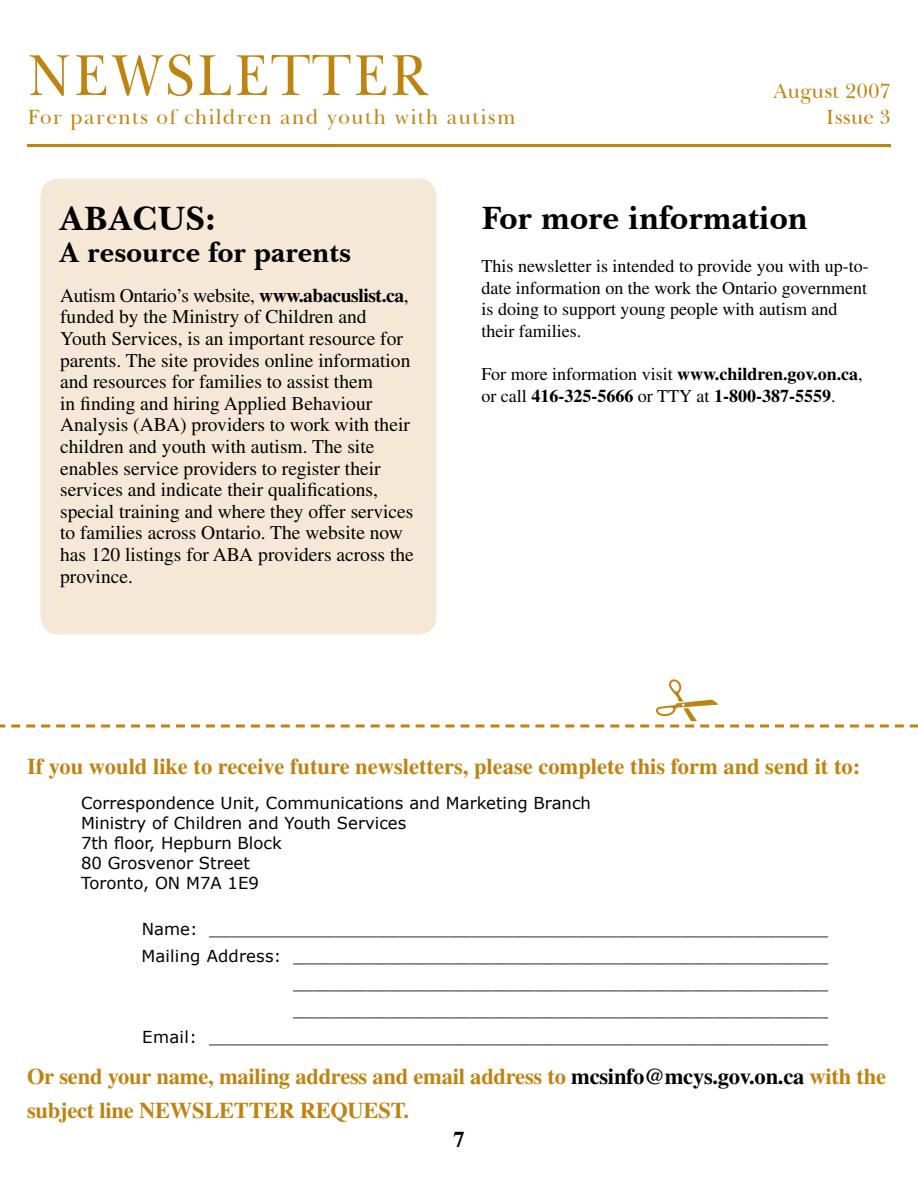
<style>
.page{position:relative;width:918px;height:1188px;background:#fff}
.page>*{position:absolute;margin:0;border:0;box-sizing:border-box;transform-origin:0 0}
.t1{font:59.4px "Baskerville BT";letter-spacing:.03em;color:#bf8310;scale:.91 1}
.t2{font:700 34.5px "Baskerville BT";color:#000}
.t3{font:700 33px "Baskerville BT";color:#000}
.t4{font:700 28.5px "Baskerville BT";color:#000}
.t5{font:700 22.5px/34.5px "Times";letter-spacing:-.01em;color:#bf8310}
.t6{font:700 22.5px "Times";color:#000}
.t7{font:21px "Baskerville BT";letter-spacing:.06em;color:#bf8310}
.t8{font:21px/25.5px "Baskerville BT";color:#bf8310;text-align:right}
.t9{font:19.5px/21.6px "Times";color:#000}
.t10{font:18px/21.6px "Times";color:#000}
.t11{font:700 18px/21.6px "Times";color:#000}
.t12{font:16.5px/19.8px "Verdana";color:#000}
.s1{font-weight:700}
.s2{font-weight:400}
.s3{color:#000}
</style>
<div class="page">
<div style="left:40px;top:178px;width:396px;height:456px;background:#f6e8d6;border-radius:18px"></div>
<hr style="left:27px;top:144px;width:864px;height:3px;background:#bf8310">
<svg style="left:0;top:724px;width:918px;height:3px"></svg>
<h1 class="t1" style="left:27px;top:34px;width:443px">NEWSLETTER</h1>
<p class="t7" style="left:27px;top:102px;width:490px">For parents of children and youth with autism</p>
<p class="t8" style="left:773px;top:78px;width:119px">August 2007<br>Issue 3</p>
<h2 class="t2" style="left:59px;top:195px;width:159px">ABACUS:</h2>
<h3 class="t4" style="left:59px;top:232px;width:294px">A resource for parents</h3>
<p class="t9" style="left:60px;top:284px;width:355px">Autism Ontario’s website, <span class="s1">www.abacuslist.ca</span>, funded by the Ministry of Children and Youth Services, is an important resource for parents. The site provides online information and resources for families to assist them<br>in finding and hiring Applied Behaviour Analysis (ABA) providers to work with their children and youth with autism. The site enables service providers to register their services and indicate their qualifications, special training and where they offer services to families across Ontario. The website now has 120 listings for ABA providers across the province.</p>
<h3 class="t3" style="left:482px;top:195px;width:328px">For more information</h3>
<p class="t10" style="left:482px;top:255px;width:389px">This newsletter is intended to provide you with up-to&shy;date information on the work the Ontario government is doing to support young people with autism and their families.</p>
<p class="t11" style="left:482px;top:363px;width:383px"><span class="s2">For more information visit</span> www.children.gov.on.ca<span class="s2">, or call</span> 416-325-5666 <span class="s2">or TTY at</span> 1-800-387-5559<span class="s2">.</span></p>
<p class="t5" style="left:27px;top:749px;width:835px">If you would like to receive future newsletters, please complete this form and send it to:</p>
<p class="t12" style="left:81px;top:793px;width:512px">Correspondence Unit, Communications and Marketing Branch<br>Ministry of Children and Youth Services<br>7th floor, Hepburn Block<br>80 Grosvenor Street<br>Toronto, ON M7A 1E9</p>
<p class="t12" style="left:141px;top:915px;width:688px;line-height:27px;text-align:right">Name: ___________________________________________________________ Mailing Address: ___________________________________________________ ___________________________________________________ ___________________________________________________<br>Email: ___________________________________________________________</p>
<p class="t5" style="left:27px;top:1059px;width:861px">Or send your name, mailing address and email address to <span class="s3">mcsinfo@mcys.gov.on.ca</span> with the subject line NEWSLETTER REQUEST.</p>
<p class="t6" style="left:453px;top:1126px;width:13px">7</p>
</div>
